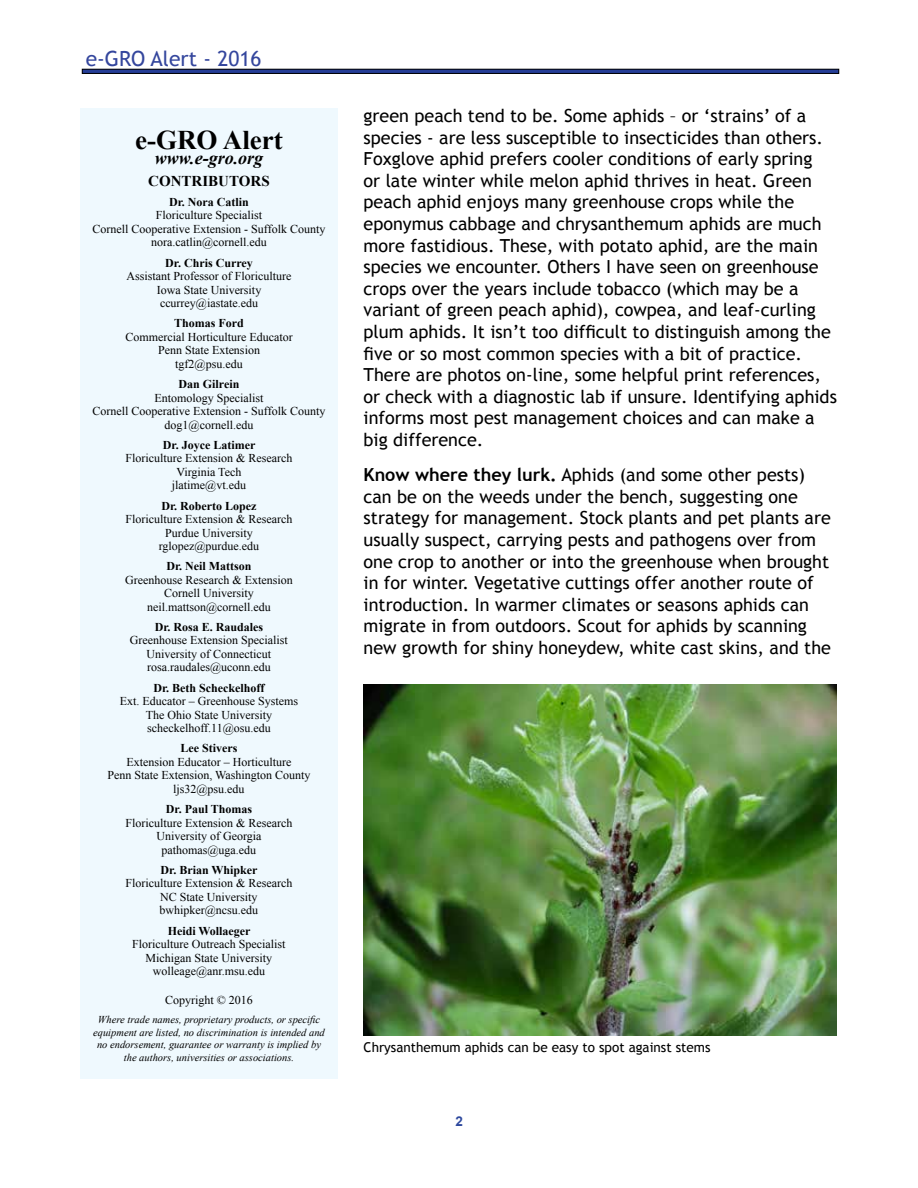
<style>
.page{position:relative;width:918px;height:1188px;background:#fff}
.page>*{position:absolute;margin:0;border:0;box-sizing:border-box;transform-origin:0 0}
.t1{font:700 27px "Times New Roman";color:#000}
.t2{font:21px "Trebuchet MS";color:#34469d}
.t3{font:18px/21.6px "Trebuchet MS";color:#000}
.t4{font:italic 700 18px "Times New Roman";color:#000}
.t5{font:700 15px "Times New Roman";color:#000}
.t6{font:13.5px "Trebuchet MS";color:#000}
.t7{font:700 13.5px "Arial";color:#2e499e}
.t8{font:12px/13.5px "Times New Roman";color:#000;text-align:center}
.t9{font:700 12px "Times New Roman";color:#000}
.t10{font:italic 10.5px/12.6px "Times New Roman";color:#000;text-align:center}
.s1{font-weight:700}
</style>
<div class="page">
<hr style="left:82px;top:69px;width:757px;height:4px;background:#253d96">
<div style="left:82px;top:69px;width:757px;height:5px;border:1px solid #000"></div>
<div style="left:80px;top:109px;width:258px;height:970px;background:#eff9fe"></div>
<img style="left:364px;top:685px;width:473px;height:350px">
<p class="t2" style="left:86px;top:46px;width:177px">e-GRO Alert - 2016</p>
<h1 class="t1" style="left:135px;top:121px;width:149px">e-GRO Alert</h1>
<p class="t4" style="left:155px;top:145px;width:110px">www.e-gro.org</p>
<p class="t5" style="left:148px;top:170px;width:123px">CONTRIBUTORS</p>
<p class="t9" style="left:169px;top:193px;width:81px">Dr. Nora Catlin</p>
<p class="t8" style="left:93px;top:208px;width:234px">Floriculture Specialist<br>Cornell Cooperative Extension - Suffolk County nora.catlin@cornell.edu</p>
<p class="t9" style="left:165px;top:254px;width:89px">Dr. Chris Currey</p>
<p class="t8" style="left:127px;top:269px;width:166px">Assistant Professor of Floriculture<br>Iowa State University ccurrey@iastate.edu</p>
<p class="t9" style="left:174px;top:315px;width:71px">Thomas Ford</p>
<p class="t8" style="left:125px;top:330px;width:169px">Commercial Horticulture Educator<br>Penn State Extension tgf2@psu.edu</p>
<p class="t9" style="left:179px;top:376px;width:62px">Dan Gilrein</p>
<p class="t8" style="left:93px;top:391px;width:234px">Entomology Specialist<br>Cornell Cooperative Extension - Suffolk County dog1@cornell.edu</p>
<p class="t9" style="left:163px;top:436px;width:94px">Dr. Joyce Latimer</p>
<p class="t8" style="left:126px;top:451px;width:168px">Floriculture Extension &amp; Research<br>Virginia Tech<br>jlatime@vt.edu</p>
<p class="t9" style="left:161px;top:497px;width:97px">Dr. Roberto Lopez</p>
<p class="t8" style="left:126px;top:512px;width:168px">Floriculture Extension &amp; Research<br>Purdue University rglopez@purdue.edu</p>
<p class="t9" style="left:166px;top:558px;width:87px">Dr. Neil Mattson</p>
<p class="t8" style="left:125px;top:573px;width:169px">Greenhouse Research &amp; Extension<br>Cornell University neil.mattson@cornell.edu</p>
<p class="t9" style="left:155px;top:619px;width:110px">Dr. Rosa E. Raudales</p>
<p class="t8" style="left:130px;top:634px;width:159px">Greenhouse Extension Specialist<br>University of Connecticut rosa.raudales@uconn.edu</p>
<p class="t9" style="left:153px;top:679px;width:113px">Dr. Beth Scheckelhoff</p>
<p class="t8" style="left:120px;top:694px;width:180px">Ext. Educator – Greenhouse Systems<br>The Ohio State University scheckelhoff.11@osu.edu</p>
<p class="t9" style="left:180px;top:740px;width:58px">Lee Stivers</p>
<p class="t8" style="left:107px;top:755px;width:205px">Extension Educator – Horticulture<br>Penn State Extension, Washington County ljs32@psu.edu</p>
<p class="t9" style="left:166px;top:801px;width:88px">Dr. Paul Thomas</p>
<p class="t8" style="left:125px;top:816px;width:168px">Floriculture Extension &amp; Research<br>University of Georgia pathomas@uga.edu</p>
<p class="t9" style="left:161px;top:862px;width:99px">Dr. Brian Whipker</p>
<p class="t8" style="left:125px;top:877px;width:168px">Floriculture Extension &amp; Research<br>NC State University bwhipker@ncsu.edu</p>
<p class="t9" style="left:168px;top:922px;width:84px">Heidi Wollaeger</p>
<p class="t8" style="left:132px;top:937px;width:155px">Floriculture Outreach Specialist<br>Michigan State University wolleage@anr.msu.edu</p>
<p class="t8" style="left:165px;top:993px;width:89px">Copyright © 2016</p>
<p class="t10" style="left:93px;top:1013px;width:233px">Where trade names, proprietary products, or specific equipment are listed, no discrimination is intended and no endorsement, guarantee or warranty is implied by the authors, universities or associations.</p>
<p class="t3" style="left:364px;top:105px;width:475px">green peach tend to be. Some aphids – or ‘strains’ of a species - are less susceptible to insecticides than others.<br>Foxglove aphid prefers cooler conditions of early spring<br>or late winter while melon aphid thrives in heat. Green peach aphid enjoys many greenhouse crops while the eponymus cabbage and chrysanthemum aphids are much more fastidious. These, with potato aphid, are the main species we encounter. Others I have seen on greenhouse crops over the years include tobacco (which may be a variant of green peach aphid), cowpea, and leaf-curling plum aphids. It isn’t too difficult to distinguish among the five or so most common species with a bit of practice.<br>There are photos on-line, some helpful print references, or check with a diagnostic lab if unsure. Identifying aphids informs most pest management choices and can make a big difference.</p>
<p class="t3" style="left:364px;top:464px;width:469px"><span class="s1">Know where they lurk.</span> Aphids (and some other pests) can be on the weeds under the bench, suggesting one strategy for management. Stock plants and pet plants are usually suspect, carrying pests and pathogens over from one crop to another or into the greenhouse when brought in for winter. Vegetative cuttings offer another route of introduction. In warmer climates or seasons aphids can migrate in from outdoors. Scout for aphids by scanning new growth for shiny honeydew, white cast skins, and the</p>
<p class="t6" style="left:364px;top:1039px;width:349px">Chrysanthemum aphids can be easy to spot against stems</p>
<p class="t7" style="left:455px;top:1112px;width:9px">2</p>
</div>
